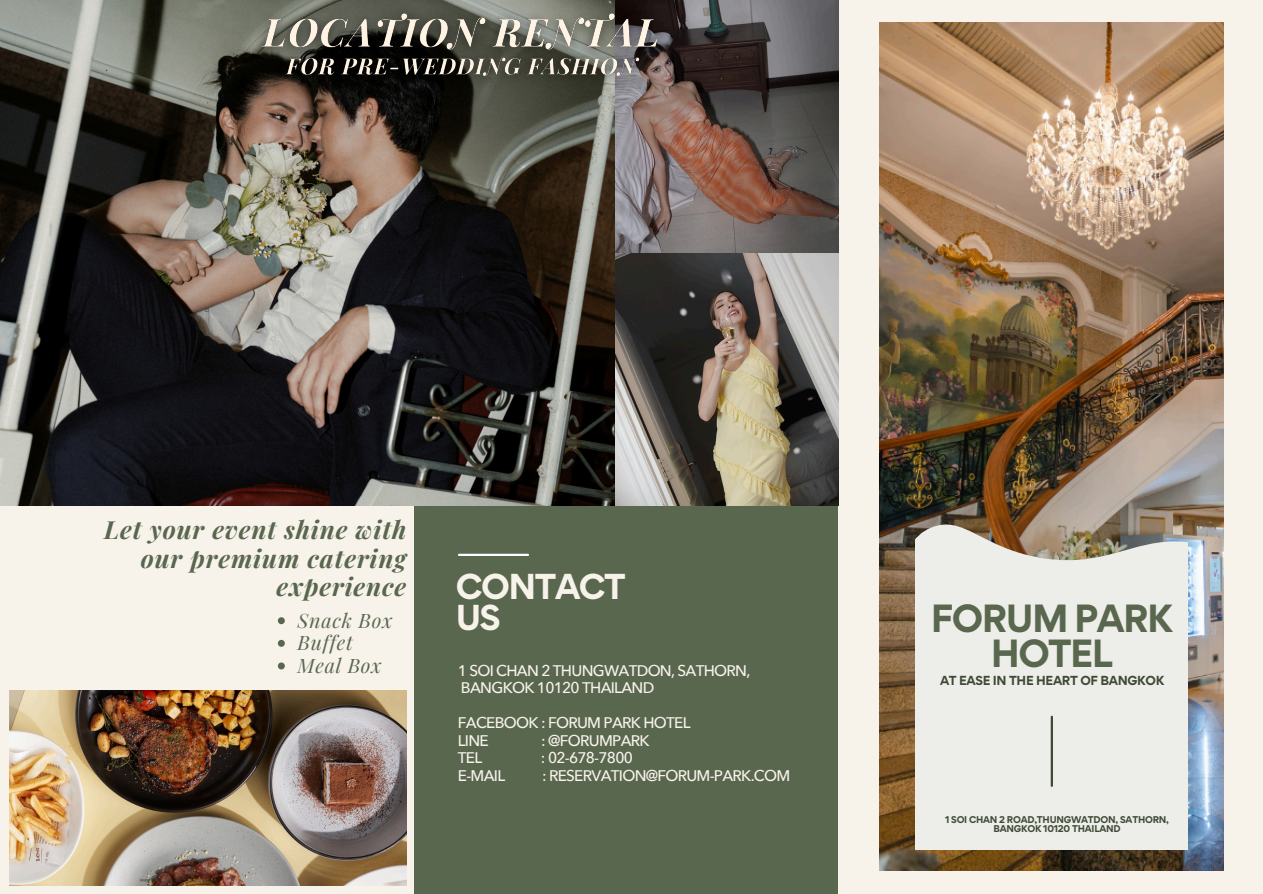
<style>
.page{position:relative;width:1263px;height:894px;background:#fff}
.page>*{position:absolute;margin:0;border:0;box-sizing:border-box;transform-origin:0 0}
.t1{font:700 34.95px/34.7px "Gordita";letter-spacing:-.045em;color:#5a674f;text-align:center}
.t2{font:700 32.1px/31.8px "Gordita";letter-spacing:-.045em;color:#f7f3eb}
.t3{font:italic 700 24.9px/28.7px "Playfair Display";letter-spacing:.035em;color:#5a674f;text-align:right}
.t4{font:italic 19.8px "Playfair Display";letter-spacing:.035em;color:#5a674f}
.t5{font:500 15.3px/17.5px "Avenir Next Thai Modern";letter-spacing:-.045em;color:#f7f3eb}
.t6{font:700 11.7px "Gordita";letter-spacing:-.025em;color:#3f4a36}
.t7{font:700 8.7px/8.7px "Gordita";letter-spacing:-.025em;color:#3f4a36;text-align:center}
</style>
<div class="page">
<div style="left:0;top:0;width:1263px;height:893px;background:#f7f3eb"></div>
<div style="left:414px;top:0;width:424px;height:893px;background:#5a674f"></div>
<img style="left:880px;top:23px;width:344px;height:847px">
<div style="left:916px;top:581px;width:272px;height:268px;background:#edede9"></div>
<img style="left:916px;top:514px;width:272px;height:67px">
<hr style="left:1051px;top:716px;width:2px;height:69px;background:#3f4a36">
<hr style="left:459px;top:553px;width:69px;height:3px;background:#fff">
<img style="left:0;top:0;width:616px;height:505px">
<img style="left:9px;top:690px;width:397px;height:195px">
<img style="left:616px;top:0;width:222px;height:505px">
<svg style="left:278px;top:617px;width:7px;height:7px"></svg>
<svg style="left:278px;top:639px;width:7px;height:7px"></svg>
<svg style="left:278px;top:662px;width:7px;height:7px"></svg>
<img style="left:244px;top:0;width:431px;height:95px">
<h5 class="t3" style="left:104px;top:514px;width:303px">Let your event shine with our premium catering experience</h5>
<h2 class="t4" style="left:298px;top:606px;width:96px">Snack Box</h2>
<p class="t4" style="left:298px;top:628px;width:57px">Buffet</p>
<p class="t4" style="left:298px;top:651px;width:86px">Meal Box</p>
<p class="t2" style="left:456px;top:569px;width:171px">CONTACT<br>US</p>
<h1 class="t5" style="left:458px;top:660px;width:294px">1 SOI CHAN 2 THUNGWATDON, SATHORN,<br>BANGKOK 10120 THAILAND</h1>
<h5 class="t5" style="left:458px;top:713px;width:234px">FACEBOOK : FORUM PARK HOTEL<br>LINE</h5>
<h5 class="t5" style="left:541px;top:730px;width:110px">: @FORUMPARK</h5>
<h5 class="t5" style="left:458px;top:748px;width:26px">TEL</h5>
<h5 class="t5" style="left:541px;top:748px;width:93px">: 02-678-7800</h5>
<h5 class="t5" style="left:458px;top:765px;width:49px">E-MAIL</h5>
<h5 class="t5" style="left:542px;top:765px;width:250px">: RESERVATION@FORUM-PARK.COM</h5>
<p class="t1" style="left:931px;top:600px;width:243px">FORUM PARK<br>HOTEL</p>
<p class="t6" style="left:940px;top:672px;width:226px">AT EASE IN THE HEART OF BANGKOK</p>
<p class="t7" style="left:945px;top:815px;width:225px">1 SOI CHAN 2 ROAD,THUNGWATDON, SATHORN,<br>BANGKOK 10120 THAILAND</p>
</div>
